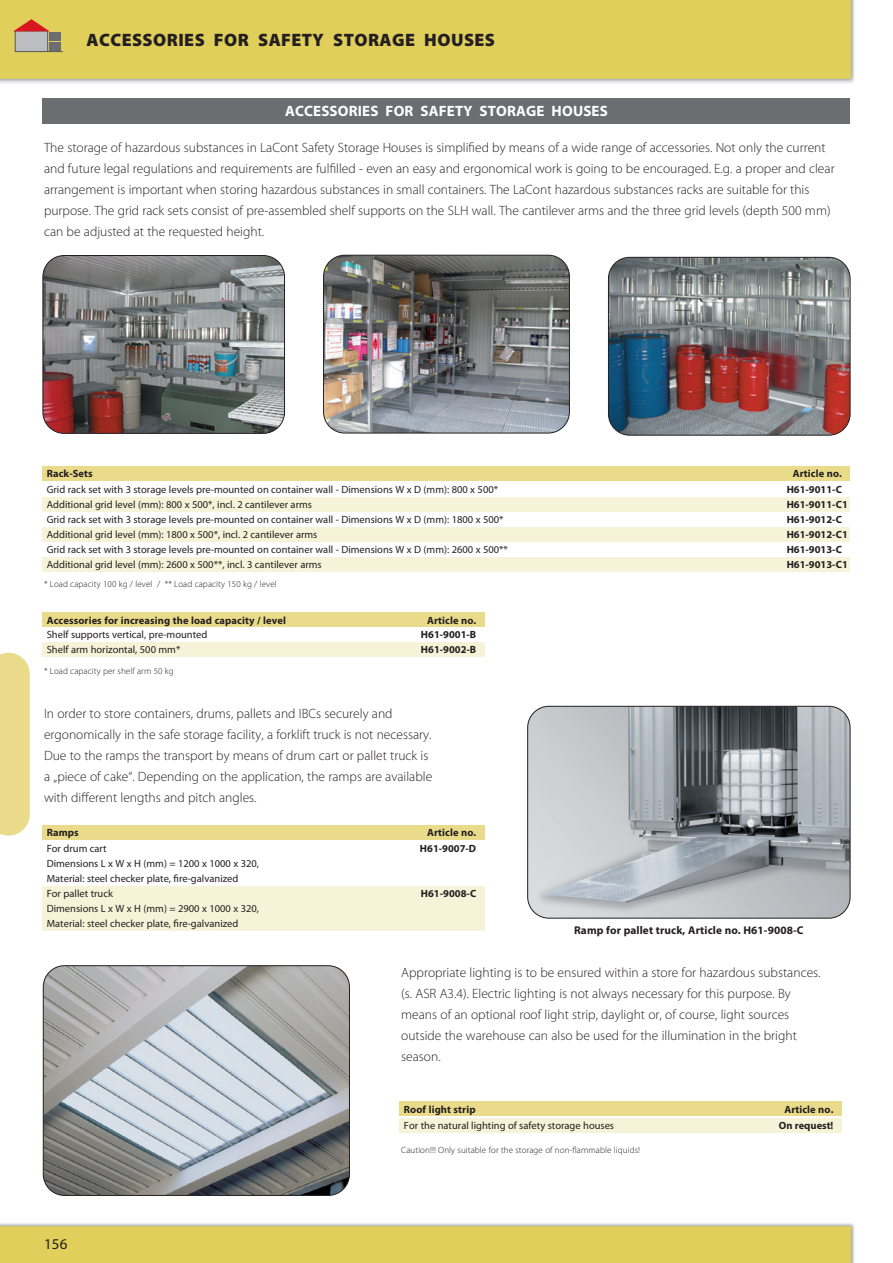
<style>
.page{position:relative;width:893px;height:1263px;background:#fff}
.page>*{position:absolute;margin:0;border:0;box-sizing:border-box;transform-origin:0 0}
.t1{font:900 18px "Myriad Pro";letter-spacing:.025em;color:#231f20}
.t2{font:700 15px "Myriad Pro";letter-spacing:.01em;color:#fff}
.t3{font:15px "Myriad Pro";color:#231f20}
.t4{font:300 13.5px/21px "Myriad Pro";color:#231f20}
.t5{font:700 11.25px "Myriad Pro";letter-spacing:.01em;color:#231f20}
.t6{font:10.5px/15px "Myriad Pro";color:#231f20}
.t7{font:700 10.5px "Myriad Pro";letter-spacing:.01em;color:#231f20}
.t8{font:300 9px "Myriad Pro";letter-spacing:.01em;color:#231f20}
</style>
<div class="page">
<div style="left:0;top:0;width:855px;height:83px;background:#e0cf5a"></div>
<img style="left:0;top:1223px;width:855px;height:40px">
<div style="left:15px;top:31px;width:33px;height:21px;background:#bcbdc0"></div>
<div style="left:15px;top:31px;width:33px;height:21px;border:1px solid #57585a"></div>
<svg style="left:13px;top:19px;width:37px;height:12px"></svg>
<div style="left:50px;top:42px;width:11px;height:9px;background:#6c6d70"></div>
<div style="left:50px;top:32px;width:11px;height:9px;background:#6c6d70"></div>
<svg style="left:48px;top:51px;width:15px;height:1px"></svg>
<div style="left:43px;top:98px;width:807px;height:25px;background:#6c6d70"></div>
<div style="left:43px;top:886px;width:442px;height:45px;background:#f7f3d8"></div>
<div style="left:43px;top:642px;width:442px;height:15px;background:#f7f3d8"></div>
<div style="left:400px;top:1118px;width:442px;height:15px;background:#f7f3d8"></div>
<div style="left:43px;top:497px;width:807px;height:15px;background:#f7f3d8"></div>
<div style="left:43px;top:527px;width:807px;height:15px;background:#f7f3d8"></div>
<div style="left:43px;top:557px;width:807px;height:15px;background:#f7f3d8"></div>
<div style="left:43px;top:825px;width:442px;height:15px;background:#e9db89"></div>
<div style="left:43px;top:612px;width:442px;height:15px;background:#e9db89"></div>
<div style="left:400px;top:1101px;width:442px;height:15px;background:#e9db89"></div>
<div style="left:43px;top:466px;width:807px;height:14px;background:#e9db89"></div>
<img style="left:43px;top:967px;width:305px;height:227px">
<div style="left:43px;top:965px;width:307px;height:231px;border:1px solid #231f20;border-radius:21px"></div>
<img style="left:43px;top:255px;width:242px;height:178px">
<div style="left:43px;top:255px;width:242px;height:179px;border:1px solid #231f20;border-radius:21px"></div>
<img style="left:324px;top:255px;width:245px;height:178px">
<div style="left:323px;top:255px;width:247px;height:178px;border:1px solid #231f20;border-radius:21px"></div>
<img style="left:608px;top:257px;width:242px;height:177px">
<div style="left:608px;top:257px;width:242px;height:179px;border:1px solid #231f20;border-radius:21px"></div>
<img style="left:528px;top:706px;width:322px;height:212px">
<div style="left:527px;top:706px;width:323px;height:212px;border:1px solid #231f20;border-radius:21px"></div>
<svg style="left:0;top:653px;width:30px;height:183px;background:#eadc8e"></svg>
<h1 class="t1" style="left:87px;top:28px;width:410px">ACCESSORIES FOR SAFETY STORAGE HOUSES</h1>
<p class="t2" style="left:285px;top:101px;width:324px">ACCESSORIES FOR SAFETY STORAGE HOUSES</p>
<p class="t4" style="left:44px;top:137px;width:792px">The storage of hazardous substances in LaCont Safety Storage Houses is simplified by means of a wide range of accessories. Not only the current and future legal regulations and requirements are fulfilled - even an easy and ergonomical work is going to be encouraged. E.g. a proper and clear arrangement is important when storing hazardous substances in small containers. The LaCont hazardous substances racks are suitable for this purpose. The grid rack sets consist of pre-assembled shelf supports on the SLH wall. The cantilever arms and the three grid levels (depth 500 mm) can be adjusted at the requested height.</p>
<p class="t7" style="left:47px;top:467px;width:48px">Rack-Sets</p>
<p class="t7" style="left:793px;top:467px;width:51px">Article no.</p>
<p class="t6" style="left:47px;top:482px;width:453px">Grid rack set with 3 storage levels pre-mounted on container wall - Dimensions W x D (mm): 800 x 500*</p>
<p class="t7" style="left:787px;top:483px;width:57px">H61-9011-C</p>
<p class="t6" style="left:47px;top:497px;width:267px">Additional grid level (mm): 800 x 500*, incl. 2 cantilever arms</p>
<p class="t7" style="left:787px;top:498px;width:63px">H61-9011-C1</p>
<p class="t6" style="left:47px;top:512px;width:458px">Grid rack set with 3 storage levels pre-mounted on container wall - Dimensions W x D (mm): 1800 x 500*</p>
<p class="t7" style="left:787px;top:513px;width:57px">H61-9012-C</p>
<p class="t6" style="left:47px;top:527px;width:272px">Additional grid level (mm): 1800 x 500*, incl. 2 cantilever arms</p>
<p class="t7" style="left:787px;top:528px;width:63px">H61-9012-C1</p>
<p class="t6" style="left:47px;top:542px;width:463px">Grid rack set with 3 storage levels pre-mounted on container wall - Dimensions W x D (mm): 2600 x 500**</p>
<p class="t7" style="left:787px;top:543px;width:57px">H61-9013-C</p>
<p class="t6" style="left:47px;top:557px;width:277px">Additional grid level (mm): 2600 x 500**, incl. 3 cantilever arms</p>
<p class="t7" style="left:787px;top:558px;width:63px">H61-9013-C1</p>
<p class="t8" style="left:44px;top:578px;width:234px">* Load capacity 100 kg / level / ** Load capacity 150 kg / level</p>
<p class="t7" style="left:47px;top:613px;width:241px">Accessories for increasing the load capacity / level</p>
<p class="t7" style="left:427px;top:613px;width:51px">Article no.</p>
<p class="t6" style="left:47px;top:627px;width:162px">Shelf supports vertical, pre-mounted</p>
<p class="t7" style="left:421px;top:627px;width:57px">H61-9001-B</p>
<p class="t6" style="left:47px;top:642px;width:135px">Shelf arm horizontal, 500 mm*</p>
<p class="t7" style="left:421px;top:642px;width:57px">H61-9002-B</p>
<p class="t8" style="left:44px;top:665px;width:131px">* Load capacity per shelf arm 50 kg</p>
<p class="t4" style="left:44px;top:702px;width:390px">In order to store containers, drums, pallets and IBCs securely and ergonomically in the safe storage facility, a forklift truck is not necessary.<br>Due to the ramps the transport by means of drum cart or pallet truck is a „piece of cake“. Depending on the application, the ramps are available with different lengths and pitch angles.</p>
<p class="t7" style="left:47px;top:826px;width:34px">Ramps</p>
<p class="t7" style="left:427px;top:826px;width:51px">Article no.</p>
<p class="t6" style="left:47px;top:841px;width:61px">For drum cart</p>
<p class="t7" style="left:420px;top:842px;width:58px">H61-9007-D</p>
<p class="t6" style="left:47px;top:856px;width:214px">Dimensions L x W x H (mm) = 1200 x 1000 x 320,<br>Material: steel checker plate, fire-galvanized<br>For pallet truck</p>
<p class="t7" style="left:421px;top:887px;width:57px">H61-9008-C</p>
<p class="t6" style="left:47px;top:901px;width:214px">Dimensions L x W x H (mm) = 2900 x 1000 x 320,<br>Material: steel checker plate, fire-galvanized</p>
<p class="t5" style="left:574px;top:923px;width:231px">Ramp for pallet truck, Article no. H61-9008-C</p>
<p class="t4" style="left:401px;top:962px;width:421px">Appropriate lighting is to be ensured within a store for hazardous substances. (s. ASR A3.4). Electric lighting is not always necessary for this purpose. By means of an optional roof light strip, daylight or, of course, light sources outside the warehouse can also be used for the illumination in the bright season.</p>
<p class="t7" style="left:404px;top:1102px;width:73px">Roof light strip</p>
<p class="t7" style="left:784px;top:1102px;width:51px">Article no.</p>
<p class="t6" style="left:404px;top:1118px;width:212px">For the natural lighting of safety storage houses</p>
<p class="t7" style="left:779px;top:1119px;width:56px">On request!</p>
<p class="t3" style="left:44px;top:1234px;width:25px">156</p>
<p class="t8" style="left:401px;top:1145px;width:240px">Caution!!! Only suitable for the storage of non-flammable liquids!</p>
</div>
